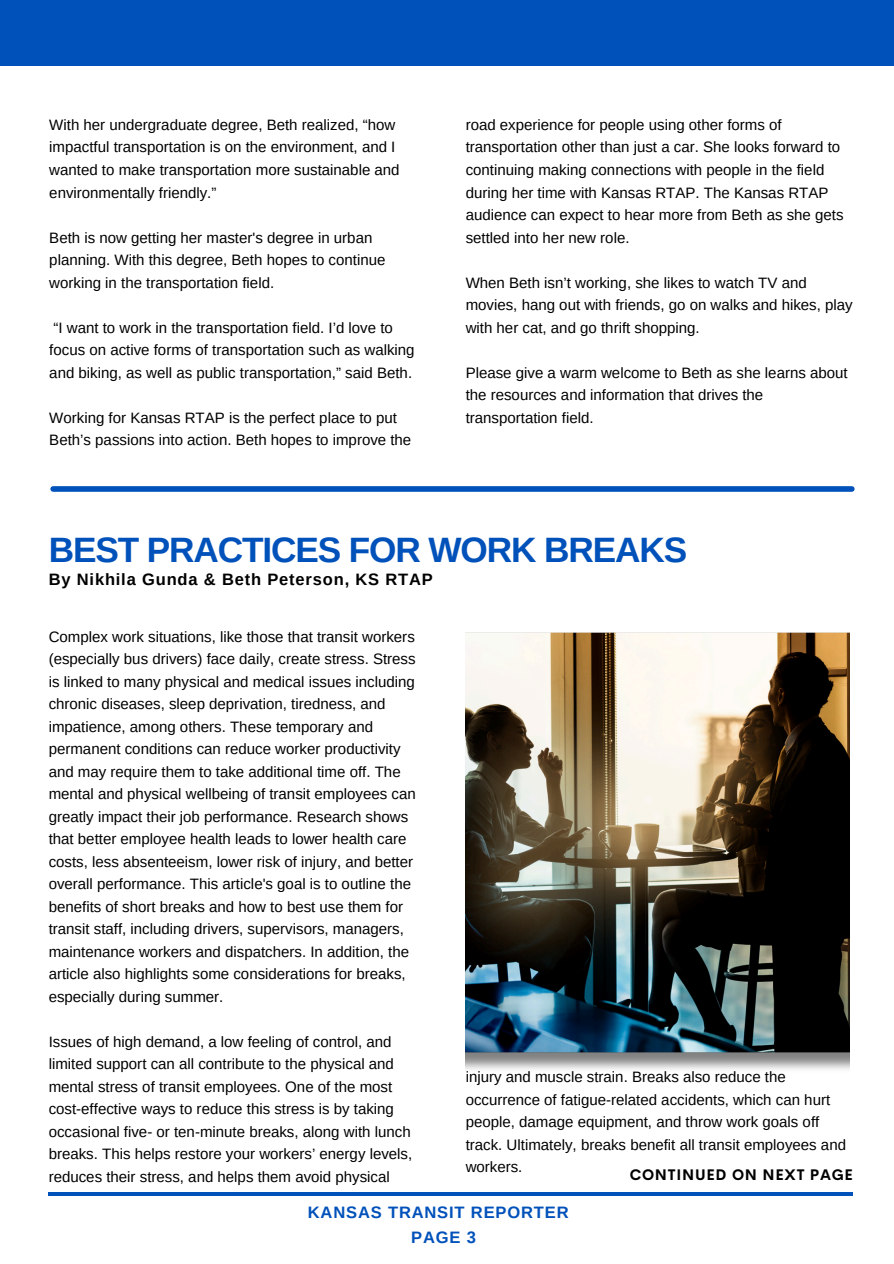
<style>
.page{position:relative;width:894px;height:1264px;background:#fff}
.page>*{position:absolute;margin:0;border:0;box-sizing:border-box;transform-origin:0 0}
.t1{font:700 35.25px "Arimo";letter-spacing:-.03em;color:#0051ba}
.t2{font:700 16.5px "Arimo";letter-spacing:.05em;color:#000}
.t3{font:700 16.5px/24.8px "Arimo";letter-spacing:.05em;color:#0051ba}
.t4{font:15px/22.5px "Arimo";color:#000}
.t5{font:700 15px "Cerebri Sans";letter-spacing:.05em;color:#000}
</style>
<div class="page">
<hr style="left:49px;top:1192px;width:803px;height:3px;background:#0051ba">
<div style="left:0;top:0;width:893px;height:66px;background:#0051ba"></div>
<div style="left:53px;top:486px;width:798px;height:6px;background:#0051ba"></div>
<img style="left:465px;top:632px;width:384px;height:438px">
<p class="t4" style="left:49px;top:113px;width:352px">With her undergraduate degree, Beth realized, “how impactful transportation is on the environment, and I wanted to make transportation more sustainable and environmentally friendly.”</p>
<p class="t4" style="left:49px;top:226px;width:337px">Beth is now getting her master's degree in urban planning. With this degree, Beth hopes to continue working in the transportation field.</p>
<p class="t4" style="left:49px;top:316px;width:367px">“I want to work in the transportation field. I’d love to focus on active forms of transportation such as walking and biking, as well as public transportation,” said Beth.</p>
<p class="t4" style="left:49px;top:406px;width:363px">Working for Kansas RTAP is the perfect place to put<br>Beth’s passions into action. Beth hopes to improve the</p>
<p class="t4" style="left:465px;top:113px;width:379px">road experience for people using other forms of transportation other than just a car. She looks forward to continuing making connections with people in the field during her time with Kansas RTAP. The Kansas RTAP audience can expect to hear more from Beth as she gets settled into her new role.</p>
<p class="t4" style="left:465px;top:271px;width:388px">When Beth isn’t working, she likes to watch TV and movies, hang out with friends, go on walks and hikes, play with her cat, and go thrift shopping.</p>
<h1 class="t4" style="left:465px;top:361px;width:383px">Please give a warm welcome to Beth as she learns about the resources and information that drives the transportation field.</h1>
<p class="t1" style="left:49px;top:530px;width:639px">BEST PRACTICES FOR WORK BREAKS</p>
<p class="t2" style="left:49px;top:570px;width:385px">By Nikhila Gunda &amp; Beth Peterson, KS RTAP</p>
<p class="t4" style="left:49px;top:625px;width:368px">Complex work situations, like those that transit workers (especially bus drivers) face daily, create stress. Stress is linked to many physical and medical issues including chronic diseases, sleep deprivation, tiredness, and impatience, among others. These temporary and permanent conditions can reduce worker productivity and may require them to take additional time off. The mental and physical wellbeing of transit employees can greatly impact their job performance. Research shows that better employee health leads to lower health care costs, less absenteeism, lower risk of injury, and better overall performance. This article's goal is to outline the benefits of short breaks and how to best use them for transit staff, including drivers, supervisors, managers, maintenance workers and dispatchers. In addition, the article also highlights some considerations for breaks, especially during summer.</p>
<p class="t4" style="left:49px;top:1030px;width:365px">Issues of high demand, a low feeling of control, and limited support can all contribute to the physical and mental stress of transit employees. One of the most cost-effective ways to reduce this stress is by taking occasional five- or ten-minute breaks, along with lunch breaks. This helps restore your workers’ energy levels, reduces their stress, and helps them avoid physical</p>
<h2 class="t4" style="left:465px;top:1065px;width:382px">injury and muscle strain. Breaks also reduce the occurrence of fatigue-related accidents, which can hurt people, damage equipment, and throw work goals off track. Ultimately, breaks benefit all transit employees and workers.</h2>
<h3 class="t5" style="left:629px;top:1164px;width:225px">CONTINUED ON NEXT PAGE</h3>
<p class="t3" style="left:411px;top:1199px;width:159px;text-indent:-103px">KANSAS TRANSIT REPORTER<br>PAGE 3</p>
</div>
